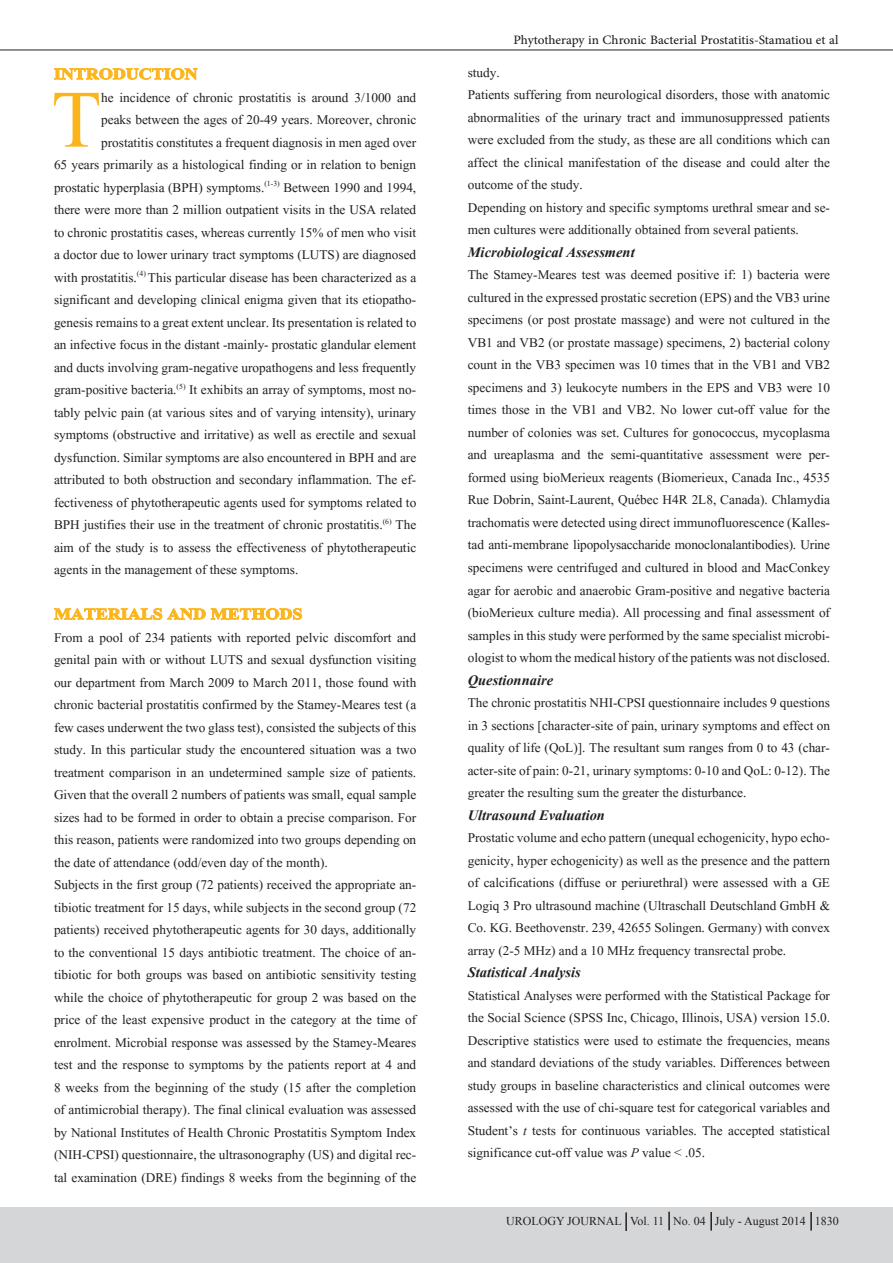
<style>
.page{position:relative;width:893px;height:1263px;background:#fff}
.page>*{position:absolute;margin:0;border:0;box-sizing:border-box;transform-origin:0 0}
.Body_Text{font:100.95px "Aparajita";color:#fbb419}
.t1{font:700 19.5px "Aparajita";color:#fbb419;scale:1.14 1}
.Body_Text-2{font:italic 700 18px "Aparajita";color:#231f20}
.t2{font:18px "Adobe Arabic";color:#231f20}
.Body_Text-3{font:16.5px/22.5px "Aparajita";color:#231f20;text-align:justify}
.t3{font:12px "Times New Roman";color:#231f20}
.s1{font-style:italic}
</style>
<div class="page">
<div style="left:0;top:1207px;width:893px;height:56px;background:#d5d6d8"></div>
<hr style="left:0;top:50px;width:893px;height:1px;background:#231f20">
<svg style="left:54px;top:68px;width:144px;height:12px"></svg>
<svg style="left:54px;top:608px;width:248px;height:12px"></svg>
<svg style="left:625px;top:1212px;width:2px;height:19px"></svg>
<svg style="left:668px;top:1212px;width:2px;height:19px"></svg>
<svg style="left:710px;top:1212px;width:2px;height:19px"></svg>
<svg style="left:810px;top:1212px;width:2px;height:19px"></svg>
<p class="t1" style="left:54px;top:65px;width:128px">INTRODUCTION</p>
<p class="Body_Text" style="left:52px;top:70px;width:51px">T</p>
<p class="Body_Text-3" style="left:101px;top:88px;width:317px">he incidence of chronic prostatitis is around 3/1000 and</p>
<p class="Body_Text-3" style="left:101px;top:110px;width:317px">peaks between the ages of 20-49 years. Moreover, chronic</p>
<p class="Body_Text-3" style="left:101px;top:133px;width:317px">prostatitis constitutes a frequent diagnosis in men aged over</p>
<p class="Body_Text-3" style="left:54px;top:155px;width:364px">65 years primarily as a histological finding or in relation to benign</p>
<p class="Body_Text-3" style="left:54px;top:178px;width:364px">prostatic hyperplasia (BPH) symptoms.<sup>(1-3)</sup> Between 1990 and 1994,</p>
<p class="Body_Text-3" style="left:54px;top:200px;width:364px">there were more than 2 million outpatient visits in the USA related</p>
<p class="Body_Text-3" style="left:54px;top:223px;width:364px">to chronic prostatitis cases, whereas currently 15% of men who visit</p>
<p class="Body_Text-3" style="left:54px;top:245px;width:364px">a doctor due to lower urinary tract symptoms (LUTS) are diagnosed</p>
<p class="Body_Text-3" style="left:54px;top:268px;width:364px">with prostatitis.<sup>(4)</sup> This particular disease has been characterized as a</p>
<p class="Body_Text-3" style="left:54px;top:290px;width:364px">significant and developing clinical enigma given that its etiopatho-</p>
<p class="Body_Text-3" style="left:54px;top:313px;width:364px">genesis remains to a great extent unclear. Its presentation is related to</p>
<p class="Body_Text-3" style="left:54px;top:335px;width:364px">an infective focus in the distant -mainly- prostatic glandular element</p>
<p class="Body_Text-3" style="left:54px;top:358px;width:364px">and ducts involving gram-negative uropathogens and less frequently</p>
<p class="Body_Text-3" style="left:54px;top:380px;width:364px">gram-positive bacteria.<sup>(5)</sup> It exhibits an array of symptoms, most no-</p>
<p class="Body_Text-3" style="left:54px;top:403px;width:364px">tably pelvic pain (at various sites and of varying intensity), urinary</p>
<p class="Body_Text-3" style="left:54px;top:425px;width:364px">symptoms (obstructive and irritative) as well as erectile and sexual</p>
<p class="Body_Text-3" style="left:54px;top:448px;width:364px">dysfunction. Similar symptoms are also encountered in BPH and are</p>
<p class="Body_Text-3" style="left:54px;top:470px;width:364px">attributed to both obstruction and secondary inflammation. The ef-</p>
<p class="Body_Text-3" style="left:54px;top:493px;width:364px">fectiveness of phytotherapeutic agents used for symptoms related to</p>
<p class="Body_Text-3" style="left:54px;top:515px;width:364px">BPH justifies their use in the treatment of chronic prostatitis.<sup>(6)</sup> The</p>
<p class="Body_Text-3" style="left:54px;top:538px;width:364px">aim of the study is to assess the effectiveness of phytotherapeutic</p>
<p class="Body_Text-3" style="left:54px;top:560px;width:246px">agents in the management of these symptoms.</p>
<p class="t1" style="left:54px;top:605px;width:219px">MATERIALS AND METHODS</p>
<p class="Body_Text-3" style="left:54px;top:628px;width:364px">From a pool of 234 patients with reported pelvic discomfort and genital pain with or without LUTS and sexual dysfunction visiting our department from March 2009 to March 2011, those found with chronic bacterial prostatitis confirmed by the Stamey-Meares test (a few cases underwent the two glass test), consisted the subjects of this study. In this particular study the encountered situation was a two treatment comparison in an undetermined sample size of patients.<br>Given that the overall 2 numbers of patients was small, equal sample sizes had to be formed in order to obtain a precise comparison. For this reason, patients were randomized into two groups depending on the date of attendance (odd/even day of the month).</p>
<p class="Body_Text-3" style="left:54px;top:875px;width:364px">Subjects in the first group (72 patients) received the appropriate an&shy;tibiotic treatment for 15 days, while subjects in the second group (72 patients) received phytotherapeutic agents for 30 days, additionally to the conventional 15 days antibiotic treatment. The choice of an&shy;tibiotic for both groups was based on antibiotic sensitivity testing while the choice of phytotherapeutic for group 2 was based on the price of the least expensive product in the category at the time of enrolment. Microbial response was assessed by the Stamey-Meares test and the response to symptoms by the patients report at 4 and 8 weeks from the beginning of the study (15 after the completion of antimicrobial therapy). The final clinical evaluation was assessed by National Institutes of Health Chronic Prostatitis Symptom Index (NIH-CPSI) questionnaire, the ultrasonography (US) and digital rec&shy;tal examination (DRE) findings 8 weeks from the beginning of the</p>
<p class="t2" style="left:513px;top:27px;width:326px">Phytotherapy in Chronic Bacterial Prostatitis-Stamatiou et al</p>
<p class="Body_Text-3" style="left:468px;top:63px;width:34px">study.</p>
<p class="Body_Text-3" style="left:468px;top:85px;width:364px">Patients suffering from neurological disorders, those with anatomic abnormalities of the urinary tract and immunosuppressed patients were excluded from the study, as these are all conditions which can affect the clinical manifestation of the disease and could alter the outcome of the study.</p>
<p class="Body_Text-3" style="left:468px;top:198px;width:364px">Depending on history and specific symptoms urethral smear and se&shy;men cultures were additionally obtained from several patients.</p>
<p class="Body_Text-2" style="left:468px;top:244px;width:168px">Microbiological Assessment</p>
<p class="Body_Text-3" style="left:468px;top:265px;width:364px">The Stamey-Meares test was deemed positive if: 1) bacteria were cultured in the expressed prostatic secretion (EPS) and the VB3 urine specimens (or post prostate massage) and were not cultured in the VB1 and VB2 (or prostate massage) specimens, 2) bacterial colony count in the VB3 specimen was 10 times that in the VB1 and VB2 specimens and 3) leukocyte numbers in the EPS and VB3 were 10 times those in the VB1 and VB2. No lower cut-off value for the number of colonies was set. Cultures for gonococcus, mycoplasma and ureaplasma and the semi-quantitative assessment were per&shy;formed using bioMerieux reagents (Biomerieux, Canada Inc., 4535<br>Rue Dobrin, Saint-Laurent, Québec H4R 2L8, Canada). Chlamydia trachomatis were detected using direct immunofluorescence (Kalles&shy;tad anti-membrane lipopolysaccharide monoclonalantibodies). Urine specimens were centrifuged and cultured in blood and MacConkey agar for aerobic and anaerobic Gram-positive and negative bacteria (bioMerieux culture media). All processing and final assessment of samples in this study were performed by the same specialist microbi&shy;ologist to whom the medical history of the patients was not disclosed.</p>
<p class="Body_Text-2" style="left:468px;top:671px;width:87px">Questionnaire</p>
<p class="Body_Text-3" style="left:468px;top:693px;width:364px">The chronic prostatitis NHI-CPSI questionnaire includes 9 questions in 3 sections [character-site of pain, urinary symptoms and effect on quality of life (QoL)]. The resultant sum ranges from 0 to 43 (char&shy;acter-site of pain: 0-21, urinary symptoms: 0-10 and QoL: 0-12). The greater the resulting sum the greater the disturbance.</p>
<p class="Body_Text-2" style="left:468px;top:806px;width:139px">Ultrasound Evaluation</p>
<p class="Body_Text-3" style="left:468px;top:828px;width:364px">Prostatic volume and echo pattern (unequal echogenicity, hypo echo&shy;genicity, hyper echogenicity) as well as the presence and the pattern of calcifications (diffuse or periurethral) were assessed with a GE Logiq 3 Pro ultrasound machine (Ultraschall Deutschland GmbH &amp; Co. KG. Beethovenstr. 239, 42655 Solingen. Germany) with convex array (2-5 MHz) and a 10 MHz frequency transrectal probe.</p>
<p class="Body_Text-2" style="left:468px;top:964px;width:115px">Statistical Analysis</p>
<p class="Body_Text-3" style="left:468px;top:985px;width:364px">Statistical Analyses were performed with the Statistical Package for the Social Science (SPSS Inc, Chicago, Illinois, USA) version 15.0.<br>Descriptive statistics were used to estimate the frequencies, means and standard deviations of the study variables. Differences between study groups in baseline characteristics and clinical outcomes were assessed with the use of chi-square test for categorical variables and Student’s <span class="s1">t</span> tests for continuous variables. The accepted statistical significance cut-off value was <span class="s1">P</span> value &lt; .05.</p>
<p class="t3" style="left:506px;top:1213px;width:334px">UROLOGY JOURNAL Vol. 11 No. 04 July - August 2014 1830</p>
</div>
